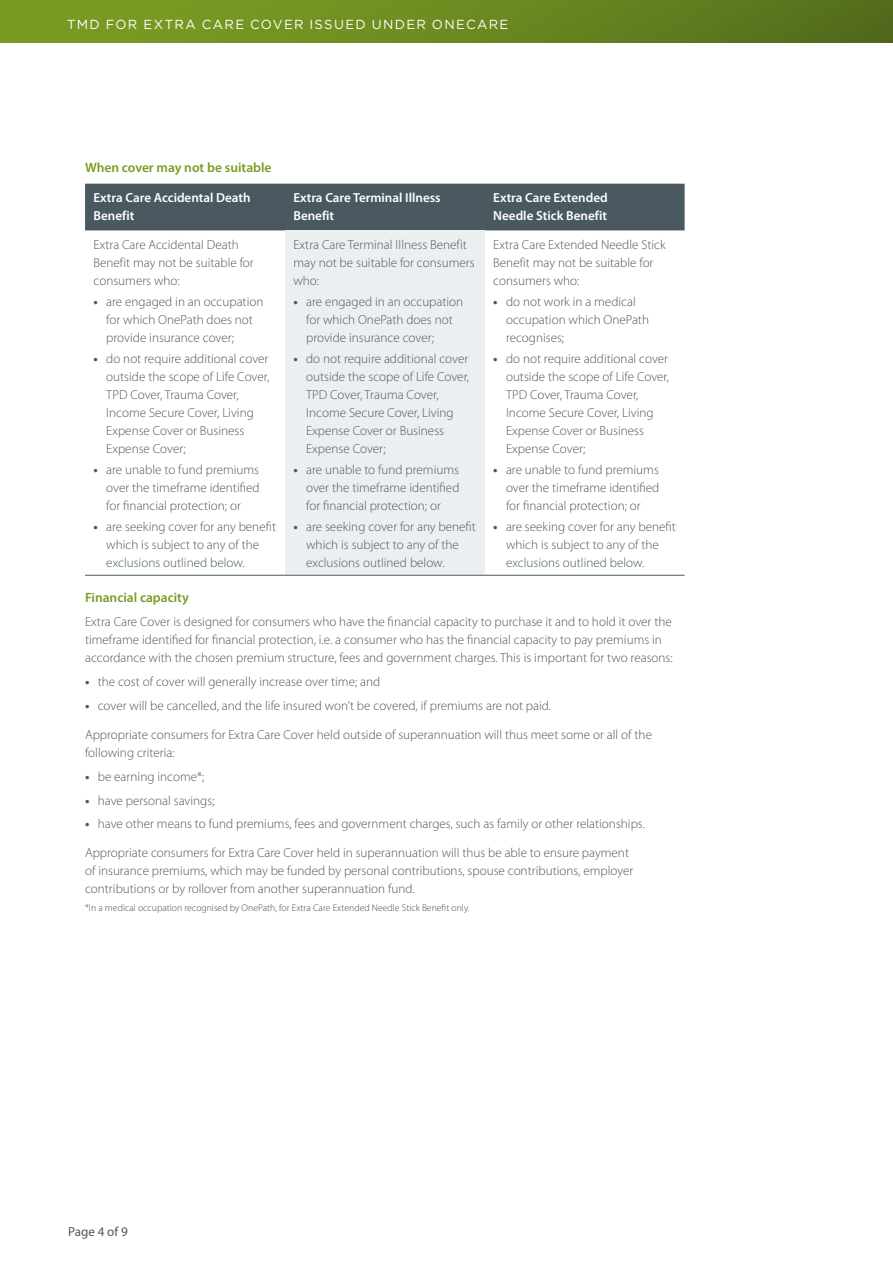
<style>
.page{position:relative;width:893px;height:1263px;background:#fff}
.page>*{position:absolute;margin:0;border:0;box-sizing:border-box;transform-origin:0 0}
.t1{font:600 13.5px "Myriad Pro";color:#7a9c22}
.t2{font:300 13.2px/18px "Myriad Pro";color:#4a585f}
.t3{font:600 13.2px/18px "Myriad Pro";color:#fff}
.t4{font:13.2px "Gotham";letter-spacing:.1em;color:#fff}
.t5{font:13.2px "Myriad Pro";color:#4a585f}
.t6{font:300 9.75px "Myriad Pro";color:#4a4a49}
.s1{font-weight:700}
</style>
<div class="page">
<div style="left:0;top:0;width:893px;height:43px;background:linear-gradient(to right,#80a223,#556e1d)"></div>
<div style="left:85px;top:184px;width:600px;height:46px;background:#4a585f"></div>
<div style="left:285px;top:230px;width:200px;height:345px;background:#eceff1"></div>
<hr style="left:85px;top:575px;width:200px;height:1px;background:#4a585f">
<hr style="left:285px;top:575px;width:200px;height:1px;background:#4a585f">
<hr style="left:485px;top:575px;width:200px;height:1px;background:#4a585f">
<p class="t4" style="left:67px;top:16px;width:443px">TMD FOR EXTRA CARE COVER ISSUED UNDER ONECARE</p>
<p class="t1" style="left:85px;top:159px;width:188px">When cover may not be suitable</p>
<p class="t3" style="left:94px;top:188px;width:159px">Extra Care Accidental Death<br>Benefit</p>
<p class="t3" style="left:293px;top:188px;width:149px">Extra Care Terminal Illness<br>Benefit</p>
<p class="t3" style="left:493px;top:188px;width:116px">Extra Care Extended<br>Needle Stick Benefit</p>
<p class="t2" style="left:94px;top:235px;width:162px">Extra Care Accidental Death<br>Benefit may not be suitable for consumers who:</p>
<p class="t2" style="left:106px;top:292px;width:159px;text-indent:-13px"><span class="s1">•</span> are engaged in an occupation for which OnePath does not provide insurance cover;</p>
<p class="t2" style="left:106px;top:349px;width:165px;text-indent:-13px"><span class="s1">•</span> do not require additional cover outside the scope of Life Cover,<br>TPD Cover, Trauma Cover,<br>Income Secure Cover, Living<br>Expense Cover or Business<br>Expense Cover;</p>
<p class="t2" style="left:106px;top:460px;width:155px;text-align:justify;text-indent:-13px"><span class="s1">•</span> are unable to fund premiums over the timeframe identified for financial protection; or</p>
<p class="t2" style="left:106px;top:517px;width:171px;text-indent:-13px"><span class="s1">•</span> are seeking cover for any benefit which is subject to any of the exclusions outlined below.</p>
<p class="t2" style="left:293px;top:235px;width:183px">Extra Care Terminal Illness Benefit may not be suitable for consumers who:</p>
<p class="t2" style="left:306px;top:292px;width:159px;text-indent:-13px"><span class="s1">•</span> are engaged in an occupation for which OnePath does not provide insurance cover;</p>
<p class="t2" style="left:306px;top:349px;width:165px;text-indent:-13px"><span class="s1">•</span> do not require additional cover outside the scope of Life Cover,<br>TPD Cover, Trauma Cover,<br>Income Secure Cover, Living<br>Expense Cover or Business<br>Expense Cover;</p>
<p class="t2" style="left:306px;top:460px;width:155px;text-align:justify;text-indent:-13px"><span class="s1">•</span> are unable to fund premiums over the timeframe identified for financial protection; or</p>
<p class="t2" style="left:306px;top:517px;width:171px;text-indent:-13px"><span class="s1">•</span> are seeking cover for any benefit which is subject to any of the exclusions outlined below.</p>
<p class="t2" style="left:493px;top:235px;width:174px">Extra Care Extended Needle Stick<br>Benefit may not be suitable for consumers who:</p>
<p class="t2" style="left:506px;top:292px;width:145px;text-indent:-13px"><span class="s1">•</span> do not work in a medical occupation which OnePath recognises;</p>
<p class="t2" style="left:506px;top:349px;width:165px;text-indent:-13px"><span class="s1">•</span> do not require additional cover outside the scope of Life Cover,<br>TPD Cover, Trauma Cover,<br>Income Secure Cover, Living<br>Expense Cover or Business<br>Expense Cover;</p>
<p class="t2" style="left:506px;top:460px;width:155px;text-align:justify;text-indent:-13px"><span class="s1">•</span> are unable to fund premiums over the timeframe identified for financial protection; or</p>
<p class="t2" style="left:506px;top:517px;width:171px;text-indent:-13px"><span class="s1">•</span> are seeking cover for any benefit which is subject to any of the exclusions outlined below.</p>
<p class="t1" style="left:85px;top:589px;width:105px">Financial capacity</p>
<p class="t2" style="left:85px;top:612px;width:589px">Extra Care Cover is designed for consumers who have the financial capacity to purchase it and to hold it over the timeframe identified for financial protection, i.e. a consumer who has the financial capacity to pay premiums in accordance with the chosen premium structure, fees and government charges. This is important for two reasons:</p>
<p class="t2" style="left:85px;top:672px;width:297px"><span class="s1">•</span> the cost of cover will generally increase over time; and</p>
<p class="t2" style="left:85px;top:691px;width:568px;line-height:28.7px"><span class="s1">•</span> cover will be cancelled, and the life insured won’t be covered, if premiums are not paid.<br>Appropriate consumers for Extra Care Cover held outside of superannuation will thus meet some or all of the</p>
<p class="t2" style="left:85px;top:743px;width:91px">following criteria:</p>
<p class="t2" style="left:85px;top:767px;width:121px"><span class="s1">•</span> be earning income*;</p>
<p class="t2" style="left:85px;top:791px;width:131px"><span class="s1">•</span> have personal savings;</p>
<p class="t2" style="left:85px;top:810px;width:561px;line-height:28.7px"><span class="s1">•</span> have other means to fund premiums, fees and government charges, such as family or other relationships.<br>Appropriate consumers for Extra Care Cover held in superannuation will thus be able to ensure payment</p>
<p class="t2" style="left:85px;top:861px;width:550px">of insurance premiums, which may be funded by personal contributions, spouse contributions, employer contributions or by rollover from another superannuation fund.</p>
<p class="t6" style="left:85px;top:902px;width:386px">*In a medical occupation recognised by OnePath, for Extra Care Extended Needle Stick Benefit only.</p>
<p class="t5" style="left:68px;top:1224px;width:61px">Page 4 of 9</p>
</div>
